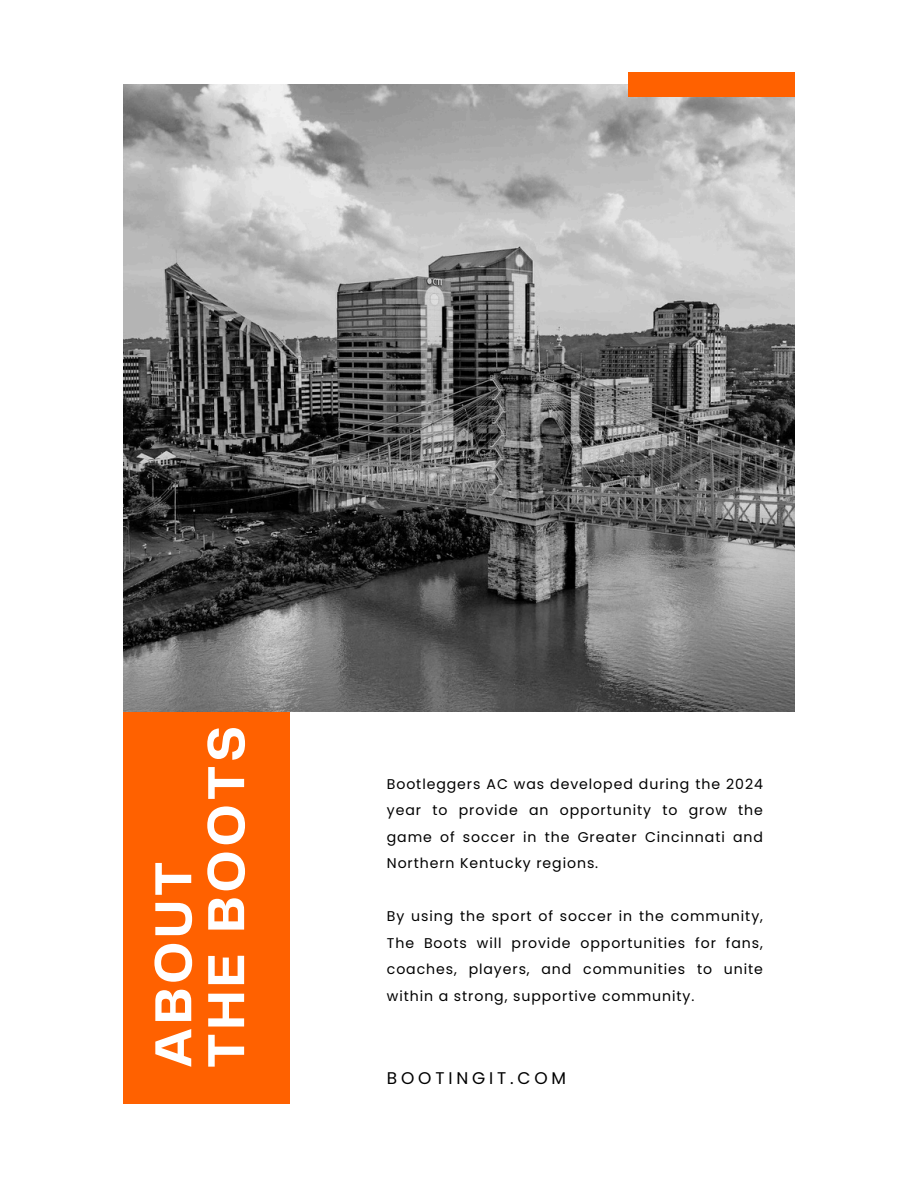
<style>
.page{position:relative;width:918px;height:1188px;background:#fff}
.page>*{position:absolute;margin:0;border:0;box-sizing:border-box;transform-origin:0 0}
.t1{font:700 54px/52.8px "Telegraf";letter-spacing:.06em;color:#fff}
.t2{font:16.95px "Poppins";letter-spacing:.225em;color:#000}
.t3{font:14.1px/26.4px "Poppins";letter-spacing:.065em;color:#000;text-align:justify}
</style>
<div class="page">
<img style="left:123px;top:84px;width:672px;height:628px">
<div style="left:123px;top:712px;width:166px;height:392px;background:#ff6100"></div>
<div style="left:629px;top:72px;width:166px;height:24px;background:#ff6100"></div>
<p class="t1" style="left:150px;top:1068px;width:344px;rotate:-90deg">ABOUT<br>THE BOOTS</p>
<p class="t3" style="left:387px;top:771px;width:378px">Bootleggers AC was developed during the 2024 year to provide an opportunity to grow the game of soccer in the Greater Cincinnati and Northern Kentucky regions.</p>
<p class="t3" style="left:387px;top:903px;width:378px">By using the sport of soccer in the community, The Boots will provide opportunities for fans, coaches, players, and communities to unite within a strong, supportive community.</p>
<h1 class="t2" style="left:387px;top:1066px;width:181px">BOOTINGIT.COM</h1>
</div>
